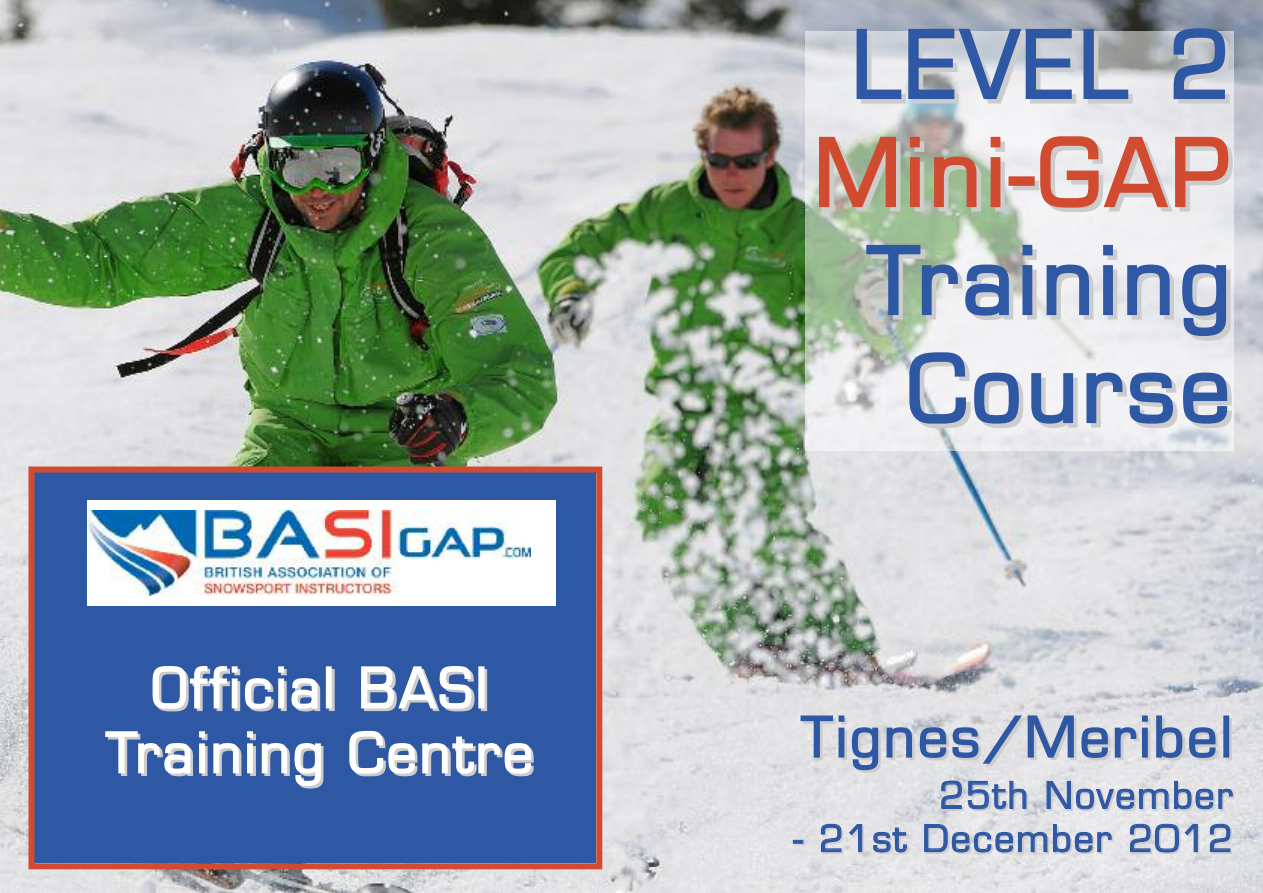
<style>
.page{position:relative;width:1263px;height:893px;background:#fff}
.page>*{position:absolute;margin:0;border:0;box-sizing:border-box;transform-origin:0 0}
.t1{font:90px/108px "Eurostile LT";letter-spacing:.05em;color:#2e57a4;text-align:center}
.t2{font:90px "Eurostile LT";letter-spacing:.05em;color:#d14b31}
.t3{font:54px/64.8px "Eurostile LT";letter-spacing:.05em;color:#fff;text-align:center}
.t4{font:54px "Eurostile LT";letter-spacing:.05em;color:#2e57a4}
.t5{font:36px "Eurostile LT";letter-spacing:.05em;color:#2e57a4}
</style>
<div class="page">
<img style="left:0;top:0;width:1263px;height:893px">
<div style="left:34px;top:472px;width:562px;height:391px;background:#2e57a4"></div>
<div style="left:28px;top:466px;width:574px;height:403px;border:6px solid #d14b31"></div>
<div style="left:87px;top:500px;width:468px;height:106px;background:#fff"></div>
<img style="left:87px;top:510px;width:443px;height:86px">
<img style="left:806px;top:31px;width:428px;height:420px">
<h2 class="t3" style="left:106px;top:661px;width:429px">Official BASI<br>Training Centre</h2>
<h1 class="t1" style="left:851px;top:20px;width:381px">LEVEL 2</h1>
<h1 class="t2" style="left:814px;top:138px;width:418px">Mini-GAP</h1>
<h1 class="t1" style="left:867px;top:236px;width:365px">Training<br>Course</h1>
<h2 class="t4" style="left:801px;top:716px;width:432px">Tignes/Meribel</h2>
<p class="t5" style="left:939px;top:781px;width:295px">25th November</p>
<p class="t5" style="left:793px;top:824px;width:441px">- 21st December 2012</p>
</div>
